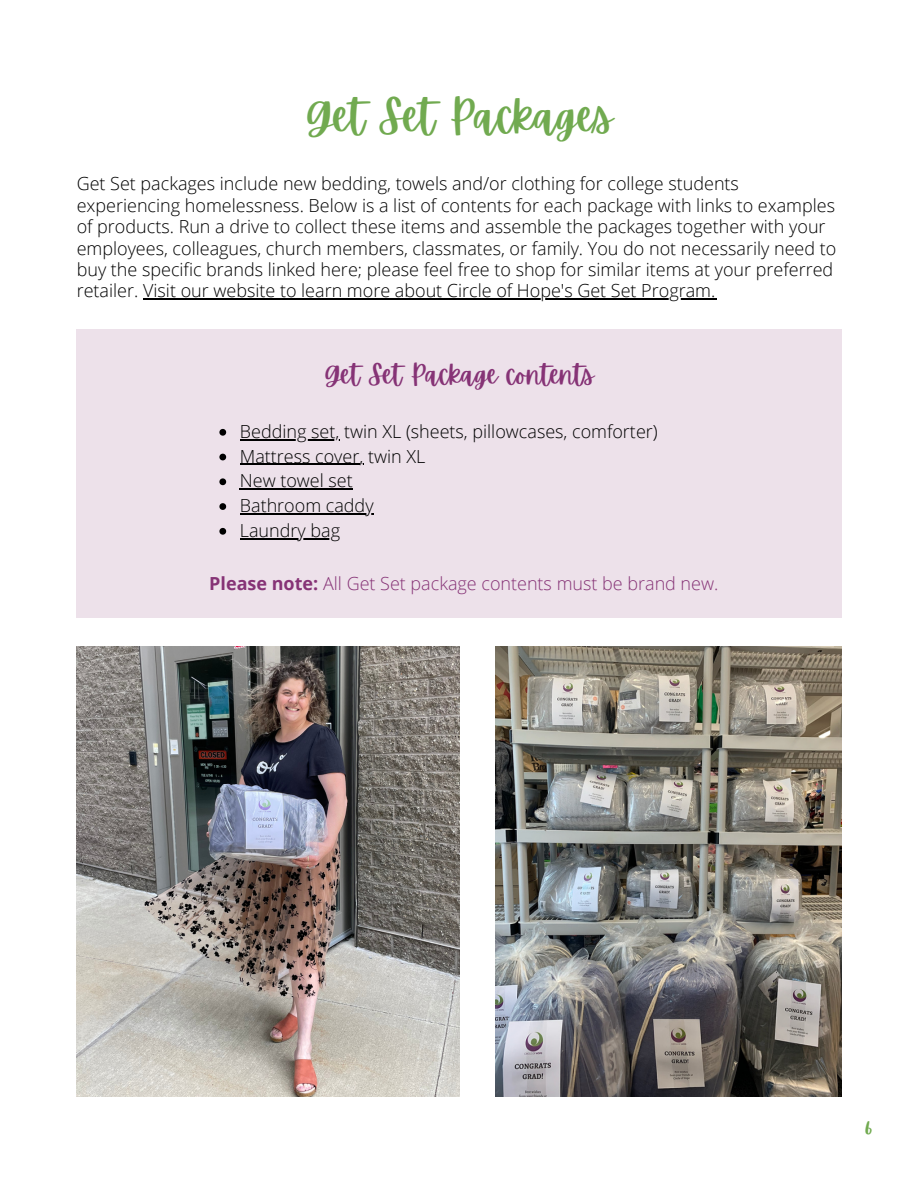
<style>
.page{position:relative;width:918px;height:1188px;background:#fff}
.page>*{position:absolute;margin:0;border:0;box-sizing:border-box;transform-origin:0 0}
.t1{font:45px "Apricots";color:#71aa50}
.t2{font:27px "Apricots";color:#863376}
.t3{font:21px "Apricots";color:#71aa50}
.t4{font:300 18px/21.3px "Open Sans";color:#000}
.t5{font:300 18px "Open Sans";color:#863376}
.s1{font-weight:700}
</style>
<div class="page">
<div style="left:77px;top:330px;width:764px;height:288px;background:#ede1ea"></div>
<img style="left:496px;top:646px;width:345px;height:450px">
<img style="left:77px;top:646px;width:382px;height:450px">
<hr style="left:143px;top:298px;width:573px;height:2px;background:#000">
<svg style="left:219px;top:429px;width:7px;height:7px"></svg>
<hr style="left:240px;top:439px;width:99px;height:1px;background:#000">
<svg style="left:219px;top:454px;width:7px;height:6px"></svg>
<hr style="left:240px;top:464px;width:120px;height:1px;background:#000">
<svg style="left:219px;top:478px;width:7px;height:7px"></svg>
<hr style="left:240px;top:489px;width:113px;height:1px;background:#000">
<svg style="left:219px;top:503px;width:7px;height:7px"></svg>
<hr style="left:240px;top:513px;width:134px;height:1px;background:#000">
<svg style="left:219px;top:528px;width:7px;height:7px"></svg>
<hr style="left:240px;top:538px;width:100px;height:1px;background:#000">
<h1 class="t1" style="left:305px;top:91px;width:309px">Get Set Packages</h1>
<p class="t4" style="left:77px;top:173px;width:761px">Get Set packages include new bedding, towels and/or clothing for college students experiencing homelessness. Below is a list of contents for each package with links to examples of products. Run a drive to collect these items and assemble the packages together with your employees, colleagues, church members, classmates, or family. You do not necessarily need to buy the specific brands linked here; please feel free to shop for similar items at your preferred retailer. Visit our website to learn more about Circle of Hope's Get Set Program.</p>
<h2 class="t2" style="left:324px;top:359px;width:271px">Get Set Package contents</h2>
<p class="t4" style="left:240px;top:419px;width:419px;line-height:24.8px">Bedding set, twin XL (sheets, pillowcases, comforter)<br>Mattress cover, twin XL<br>New towel set<br>Bathroom caddy<br>Laundry bag</p>
<p class="t5" style="left:209px;top:571px;width:511px"><span class="s1">Please note:</span> All Get Set package contents must be brand new.</p>
<p class="t3" style="left:864px;top:1114px;width:9px">6</p>
</div>
